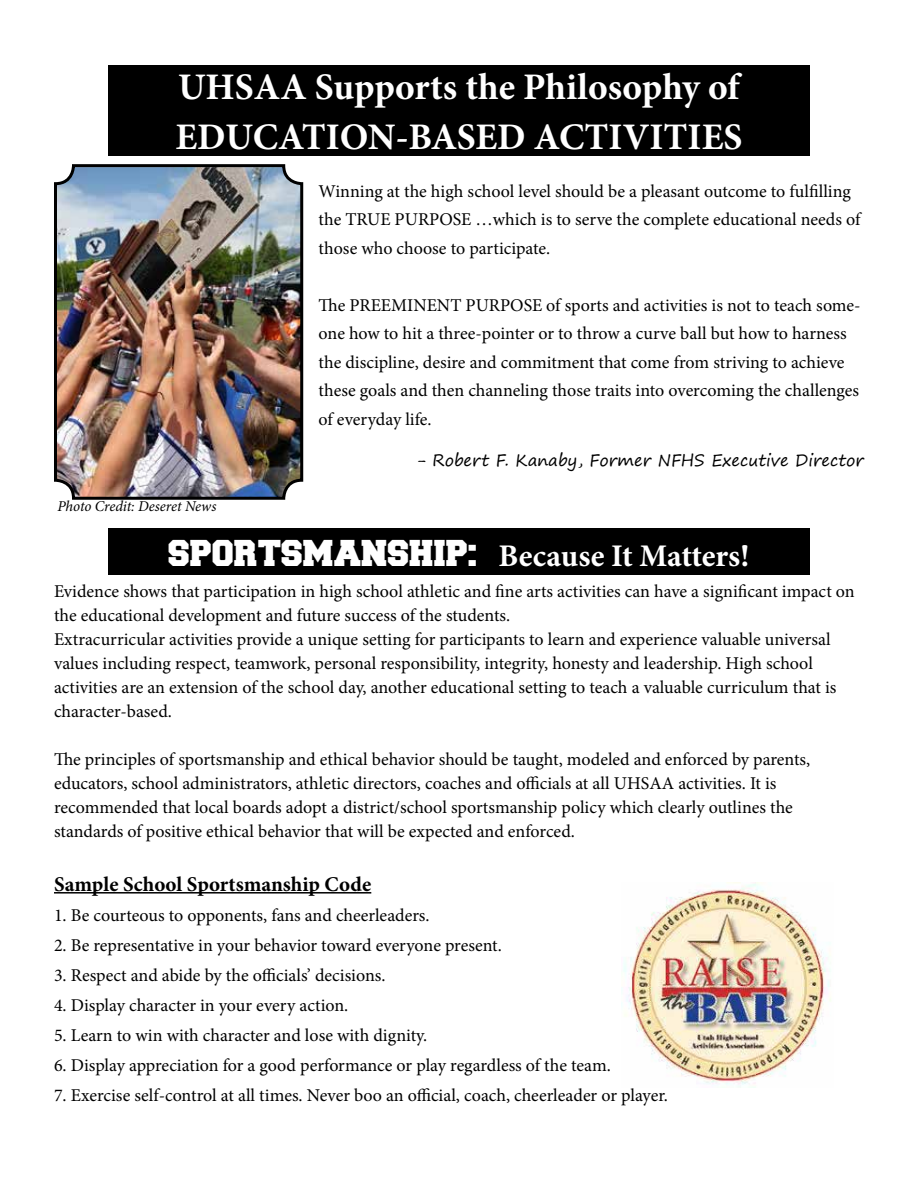
<style>
.page{position:relative;width:918px;height:1188px;background:#fff}
.page>*{position:absolute;margin:0;border:0;box-sizing:border-box;transform-origin:0 0}
.t1{font:700 37.5px/50.4px "Minion Pro";color:#fff}
.t2{font:700 31.5px "Minion Pro";color:#fff}
.t3{font:700 21px "Minion Pro";letter-spacing:.005em;color:#000}
.t4{font:18px/24px "Minion Pro";color:#000}
.t5{font:16.5px "Segoe Print";color:#000}
.t6{font:italic 15px "Minion Pro";letter-spacing:-.005em;color:#000}
.s1{font-family:"Freshman";font-weight:400}
</style>
<div class="page">
<div style="left:108px;top:65px;width:702px;height:91px;background:#000"></div>
<img style="left:58px;top:168px;width:241px;height:328px">
<div style="left:54px;top:164px;width:249px;height:336px;border:3px solid #000;border-radius:18px"></div>
<div style="left:108px;top:528px;width:702px;height:46px;background:#000"></div>
<hr style="left:54px;top:892px;width:317px;height:2px;background:#000">
<img style="left:621px;top:882px;width:210px;height:205px">
<h1 class="t1" style="left:175px;top:61px;width:569px">UHSAA Supports the Philosophy of<br>EDUCATION-BASED ACTIVITIES</h1>
<p class="t4" style="left:319px;top:177px;width:543px;line-height:28.5px">Winning at the high school level should be a pleasant outcome to fulfilling the TRUE PURPOSE …which is to serve the complete educational needs of those who choose to participate.</p>
<p class="t4" style="left:319px;top:291px;width:544px;line-height:28.5px">The PREEMINENT PURPOSE of sports and activities is not to teach some&shy;one how to hit a three-pointer or to throw a curve ball but how to harness the discipline, desire and commitment that come from striving to achieve these goals and then channeling those traits into overcoming the challenges of everyday life.</p>
<p class="t5" style="left:415px;top:445px;width:450px">- Robert F. Kanaby, Former NFHS Executive Director</p>
<p class="t6" style="left:57px;top:496px;width:161px">Photo Credit: Deseret News</p>
<h2 class="t2" style="left:169px;top:534px;width:582px"><span class="s1">SPORTSMANSHIP:</span> Because It Matters!</h2>
<p class="t4" style="left:54px;top:580px;width:802px">Evidence shows that participation in high school athletic and fine arts activities can have a significant impact on the educational development and future success of the students.<br>Extracurricular activities provide a unique setting for participants to learn and experience valuable universal values including respect, teamwork, personal responsibility, integrity, honesty and leadership. High school activities are an extension of the school day, another educational setting to teach a valuable curriculum that is character-based.</p>
<p class="t4" style="left:54px;top:748px;width:758px">The principles of sportsmanship and ethical behavior should be taught, modeled and enforced by parents, educators, school administrators, athletic directors, coaches and officials at all UHSAA activities. It is recommended that local boards adopt a district/school sportsmanship policy which clearly outlines the standards of positive ethical behavior that will be expected and enforced.</p>
<p class="t3" style="left:54px;top:869px;width:319px">Sample School Sportsmanship Code</p>
<p class="t4" style="left:54px;top:903px;width:377px">1. Be courteous to opponents, fans and cheerleaders.</p>
<p class="t4" style="left:54px;top:933px;width:449px">2. Be representative in your behavior toward everyone present.</p>
<p class="t4" style="left:54px;top:963px;width:333px">3. Respect and abide by the officials’ decisions.</p>
<p class="t4" style="left:54px;top:993px;width:296px">4. Display character in your every action.</p>
<p class="t4" style="left:54px;top:1023px;width:375px">5. Learn to win with character and lose with dignity.</p>
<p class="t4" style="left:54px;top:1053px;width:558px">6. Display appreciation for a good performance or play regardless of the team.</p>
<p class="t4" style="left:54px;top:1083px;width:616px">7. Exercise self-control at all times. Never boo an official, coach, cheerleader or player.</p>
</div>
